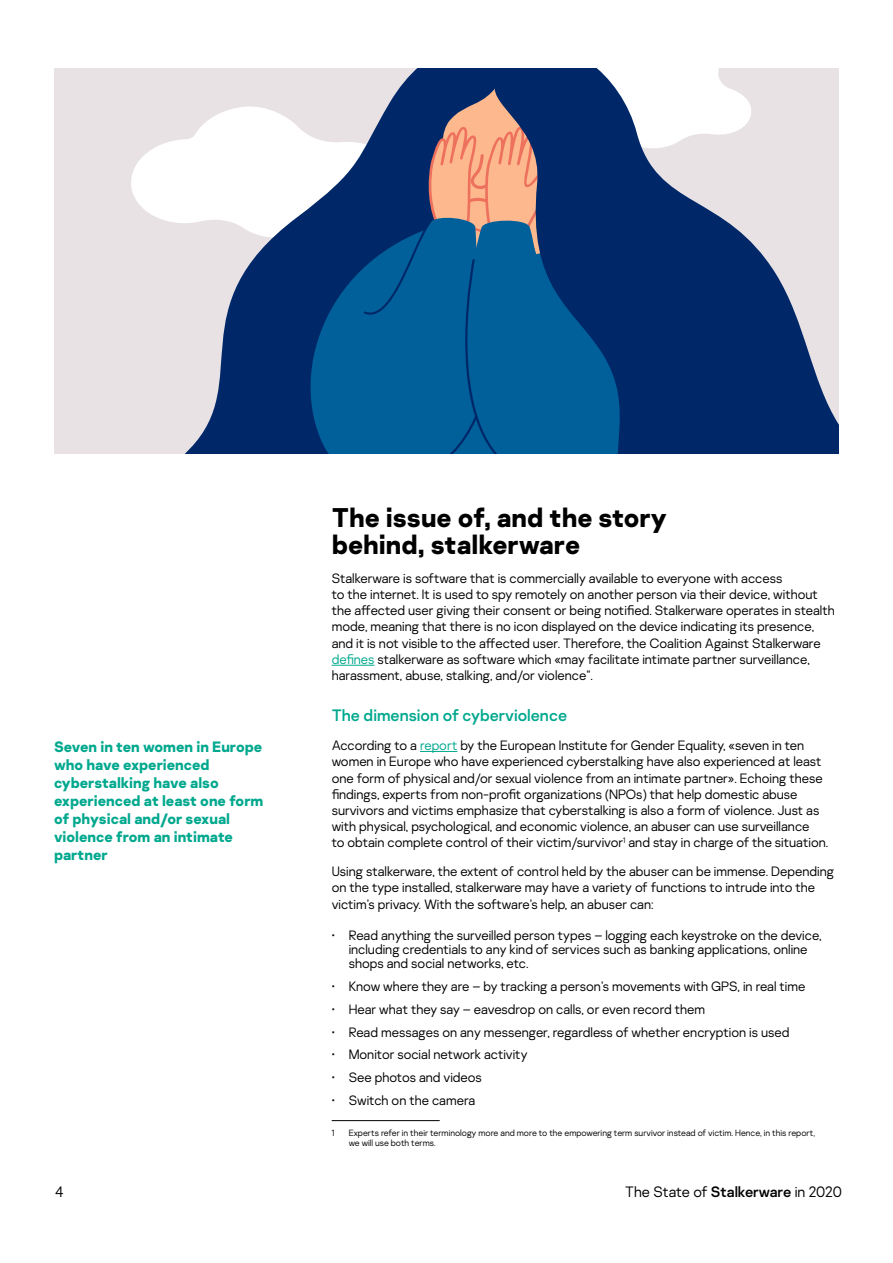
<style>
.page{position:relative;width:893px;height:1263px;background:#fff}
.page>*{position:absolute;margin:0;border:0;box-sizing:border-box;transform-origin:0 0}
.t1{font:700 27px/27px "Kaspersky Sans";color:#000}
.t2{font:16.5px "Kaspersky Sans";color:#00a88e}
.t3{font:700 15px/18px "Kaspersky Sans";color:#00a88e}
.t4{font:300 15px "Kaspersky Sans";color:#000}
.t5{font:300 13.5px/16.2px "Kaspersky Sans";color:#000}
.t6{font:300 9px/10.8px "Kaspersky Sans";color:#000}
.s1{color:#00a88e}
.s2{font-weight:400}
</style>
<div class="page">
<hr style="left:332px;top:665px;width:43px;height:1px;background:#00a88e">
<hr style="left:420px;top:751px;width:37px;height:1px;background:#00a88e">
<hr style="left:332px;top:1120px;width:108px;height:1px;background:#000">
<div style="left:54px;top:68px;width:785px;height:386px;background:#e8e2e4"></div>
<svg style="left:753px;top:244px;width:86px;height:210px;fill:#002869"></svg>
<svg style="left:131px;top:68px;width:622px;height:386px"></svg>
<svg style="left:481px;top:68px;width:233px;height:386px;background:#2d5687"></svg>
<p class="t3" style="left:54px;top:737px;width:211px">Seven in ten women in Europe who have experienced cyberstalking have also experienced at least one form of physical and/or sexual violence from an intimate partner</p>
<h1 class="t1" style="left:332px;top:504px;width:336px">The issue of, and the story behind, stalkerware</h1>
<p class="t5" style="left:332px;top:570px;width:505px">Stalkerware is software that is commercially available to everyone with access<br>to the internet. It is used to spy remotely on another person via their device, without the affected user giving their consent or being notified. Stalkerware operates in stealth mode, meaning that there is no icon displayed on the device indicating its presence, and it is not visible to the affected user. Therefore, the Coalition Against Stalkerware <span class="s1">defines</span> stalkerware as software which «may facilitate intimate partner surveillance, harassment, abuse, stalking, and/or violence”.</p>
<p class="t2" style="left:332px;top:705px;width:237px">The dimension of cyberviolence</p>
<p class="t5" style="left:332px;top:737px;width:498px">According to a <span class="s1">report</span> by the European Institute for Gender Equality, «seven in ten women in Europe who have experienced cyberstalking have also experienced at least one form of physical and/or sexual violence from an intimate partner». Echoing these findings, experts from non-profit organizations (NPOs) that help domestic abuse survivors and victims emphasize that cyberstalking is also a form of violence. Just as with physical, psychological, and economic violence, an abuser can use surveillance<br>to obtain complete control of their victim/survivor<sup>1</sup> and stay in charge of the situation.</p>
<p class="t5" style="left:332px;top:863px;width:504px">Using stalkerware, the extent of control held by the abuser can be immense. Depending on the type installed, stalkerware may have a variety of functions to intrude into the victim’s privacy. With the software’s help, an abuser can:</p>
<p class="t5" style="left:349px;top:928px;width:475px;line-height:14.2px;text-indent:-17px">• Read anything the surveilled person types – logging each keystroke on the device, including credentials to any kind of services such as banking applications, online shops and social networks, etc.</p>
<p class="t5" style="left:332px;top:978px;width:475px">• Know where they are – by tracking a person’s movements with GPS, in real time</p>
<p class="t5" style="left:332px;top:1001px;width:375px">• Hear what they say – eavesdrop on calls, or even record them</p>
<p class="t5" style="left:332px;top:1024px;width:459px">• Read messages on any messenger, regardless of whether encryption is used</p>
<p class="t5" style="left:332px;top:1046px;width:197px">• Monitor social network activity</p>
<p class="t5" style="left:332px;top:1069px;width:152px">• See photos and videos</p>
<p class="t5" style="left:332px;top:1092px;width:145px">• Switch on the camera</p>
<p class="t6" style="left:332px;top:1127px;width:4px">1</p>
<p class="t6" style="left:349px;top:1127px;width:468px">Experts refer in their terminology more and more to the empowering term survivor instead of victim. Hence, in this report, we will use both terms.</p>
<p class="t4" style="left:55px;top:1183px;width:10px">4</p>
<p class="t4" style="left:625px;top:1183px;width:218px">The State of <span class="s2">Stalkerware</span> in 2020</p>
</div>
